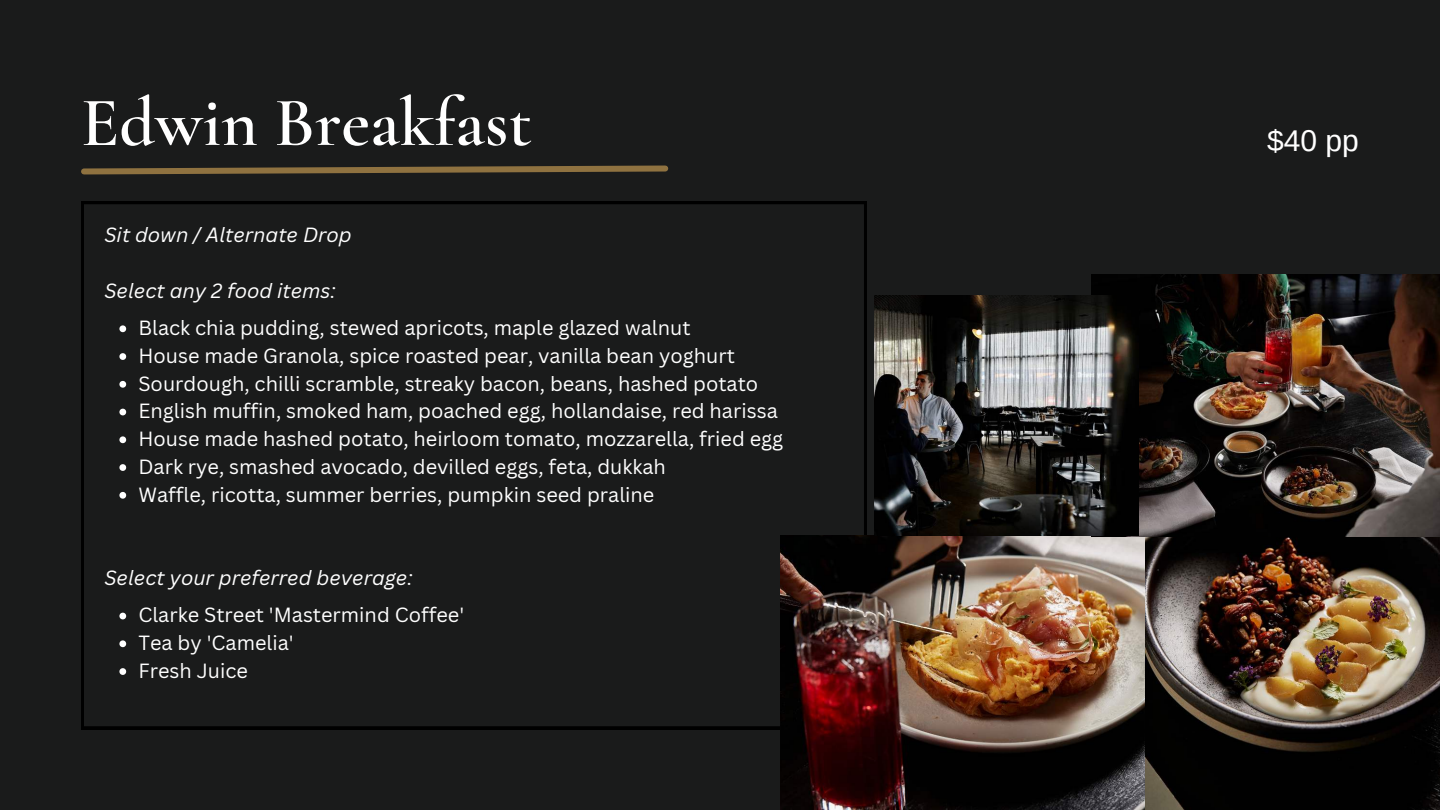
<style>
.page{position:relative;width:1440px;height:810px;background:#1a1b1b}
.page>*{position:absolute;margin:0;border:0;box-sizing:border-box;transform-origin:0 0}
.t1{font:600 70px "Cormorant Garamond";color:#fff}
.t2{font:30px "Arimo";color:#fff}
.t3{font:20px/27.8px "Canva Sans";color:#fff}
.t4{font:italic 20px "Canva Sans";color:#fff}
</style>
<div class="page">
<svg style="left:81px;top:201px;width:786px;height:528px"></svg>
<img style="left:780px;top:536px;width:366px;height:274px">
<img style="left:1146px;top:536px;width:294px;height:274px">
<img style="left:1091px;top:274px;width:349px;height:262px">
<img style="left:875px;top:296px;width:263px;height:240px">
<svg style="left:119px;top:325px;width:7px;height:7px"></svg>
<svg style="left:119px;top:353px;width:7px;height:7px"></svg>
<svg style="left:119px;top:381px;width:7px;height:7px"></svg>
<svg style="left:119px;top:409px;width:7px;height:6px"></svg>
<svg style="left:119px;top:436px;width:7px;height:7px"></svg>
<svg style="left:119px;top:464px;width:7px;height:7px"></svg>
<svg style="left:119px;top:492px;width:7px;height:7px"></svg>
<svg style="left:119px;top:613px;width:7px;height:6px"></svg>
<svg style="left:119px;top:640px;width:7px;height:7px"></svg>
<svg style="left:119px;top:668px;width:7px;height:7px"></svg>
<svg style="left:81px;top:165px;width:588px;height:10px"></svg>
<h1 class="t1" style="left:81px;top:80px;width:452px">Edwin Breakfast</h1>
<p class="t4" style="left:104px;top:223px;width:249px">Sit down / Alternate Drop</p>
<p class="t4" style="left:104px;top:279px;width:233px">Select any 2 food items:</p>
<p class="t3" style="left:138px;top:314px;width:646px">Black chia pudding, stewed apricots, maple glazed walnut<br>House made Granola, spice roasted pear, vanilla bean yoghurt Sourdough, chilli scramble, streaky bacon, beans, hashed potato English muffin, smoked ham, poached egg, hollandaise, red harissa House made hashed potato, heirloom tomato, mozzarella, fried egg Dark rye, smashed avocado, devilled eggs, feta, dukkah<br>Waffle, ricotta, summer berries, pumpkin seed praline</p>
<p class="t4" style="left:104px;top:566px;width:310px">Select your preferred beverage:</p>
<p class="t3" style="left:138px;top:601px;width:327px">Clarke Street 'Mastermind Coffee'<br>Tea by 'Camelia'<br>Fresh Juice</p>
<h2 class="t2" style="left:1267px;top:121px;width:93px">$40 pp</h2>
</div>
